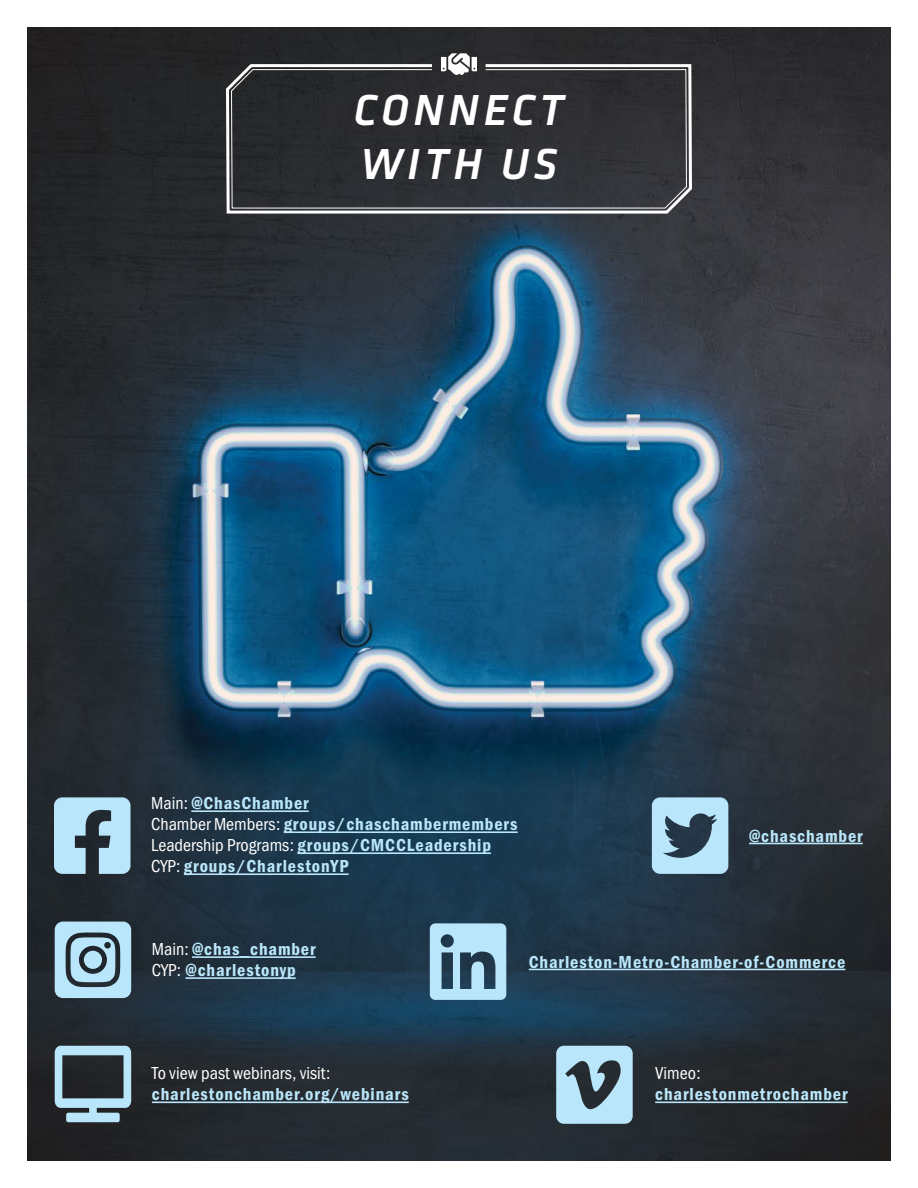
<style>
.page{position:relative;width:918px;height:1188px;background:#fff}
.page>*{position:absolute;margin:0;border:0;box-sizing:border-box;transform-origin:0 0}
.t1{font:italic 500 45px/54px "Klavika";letter-spacing:.1em;color:#fff}
.t2{font:18px/21px "Franklin Gothic URW Con Dem";letter-spacing:.05em;color:#b9e6fa}
.t3{font:18px "Franklin Gothic URW Cond";color:#fff}
.s1{font-family:"Franklin Gothic URW Cond";color:#fff}
</style>
<div class="page">
<img style="left:27px;top:27px;width:864px;height:1134px">
<svg style="left:223px;top:63px;width:472px;height:1098px;background:#29495f"></svg>
<svg style="left:652px;top:797px;width:76px;height:77px;background:#92b7ca"></svg>
<svg style="left:54px;top:797px;width:76px;height:77px;background:#97bbcc"></svg>
<svg style="left:55px;top:922px;width:76px;height:76px;background:#96bbcc"></svg>
<svg style="left:430px;top:923px;width:76px;height:77px;background:#90b8cc"></svg>
<hr style="left:191px;top:810px;width:118px;height:2px;background:#b9e6fa">
<hr style="left:284px;top:831px;width:234px;height:2px;background:#b9e6fa">
<hr style="left:298px;top:852px;width:193px;height:2px;background:#b9e6fa">
<hr style="left:184px;top:873px;width:165px;height:2px;background:#b9e6fa">
<hr style="left:192px;top:956px;width:124px;height:2px;background:#b9e6fa">
<hr style="left:185px;top:977px;width:111px;height:2px;background:#b9e6fa">
<hr style="left:749px;top:843px;width:114px;height:1px;background:#b9e6fa">
<hr style="left:529px;top:969px;width:316px;height:1px;background:#b9e6fa">
<hr style="left:152px;top:1102px;width:257px;height:1px;background:#b9e6fa">
<hr style="left:655px;top:1102px;width:193px;height:1px;background:#b9e6fa">
<svg style="left:55px;top:1046px;width:76px;height:76px;background:#657a84"></svg>
<svg style="left:441px;top:53px;width:36px;height:22px"></svg>
<svg style="left:556px;top:1046px;width:77px;height:78px;background:#95b8c9"></svg>
<h1 class="t1" style="left:354px;top:84px;width:212px">CONNECT<br>WITH US</h1>
<p class="t2" style="left:151px;top:792px;width:368px"><span class="s1">Main:</span> @ChasChamber<br><span class="s1">Chamber Members:</span> groups/chaschambermembers <span class="s1">Leadership Programs:</span> groups/CMCCLeadership <span class="s1">CYP:</span> groups/CharlestonYP</p>
<p class="t2" style="left:749px;top:824px;width:115px">@chaschamber</p>
<p class="t2" style="left:152px;top:938px;width:165px"><span class="s1">Main:</span> @chas_chamber<br><span class="s1">CYP:</span> @charlestonyp</p>
<p class="t3" style="left:152px;top:1061px;width:180px">To view past webinars, visit:</p>
<p class="t2" style="left:152px;top:1083px;width:258px">charlestonchamber.org/webinars</p>
<p class="t2" style="left:529px;top:950px;width:318px">Charleston-Metro-Chamber-of-Commerce</p>
<p class="t3" style="left:655px;top:1061px;width:47px">Vimeo:</p>
<p class="t2" style="left:655px;top:1083px;width:194px">charlestonmetrochamber</p>
</div>
